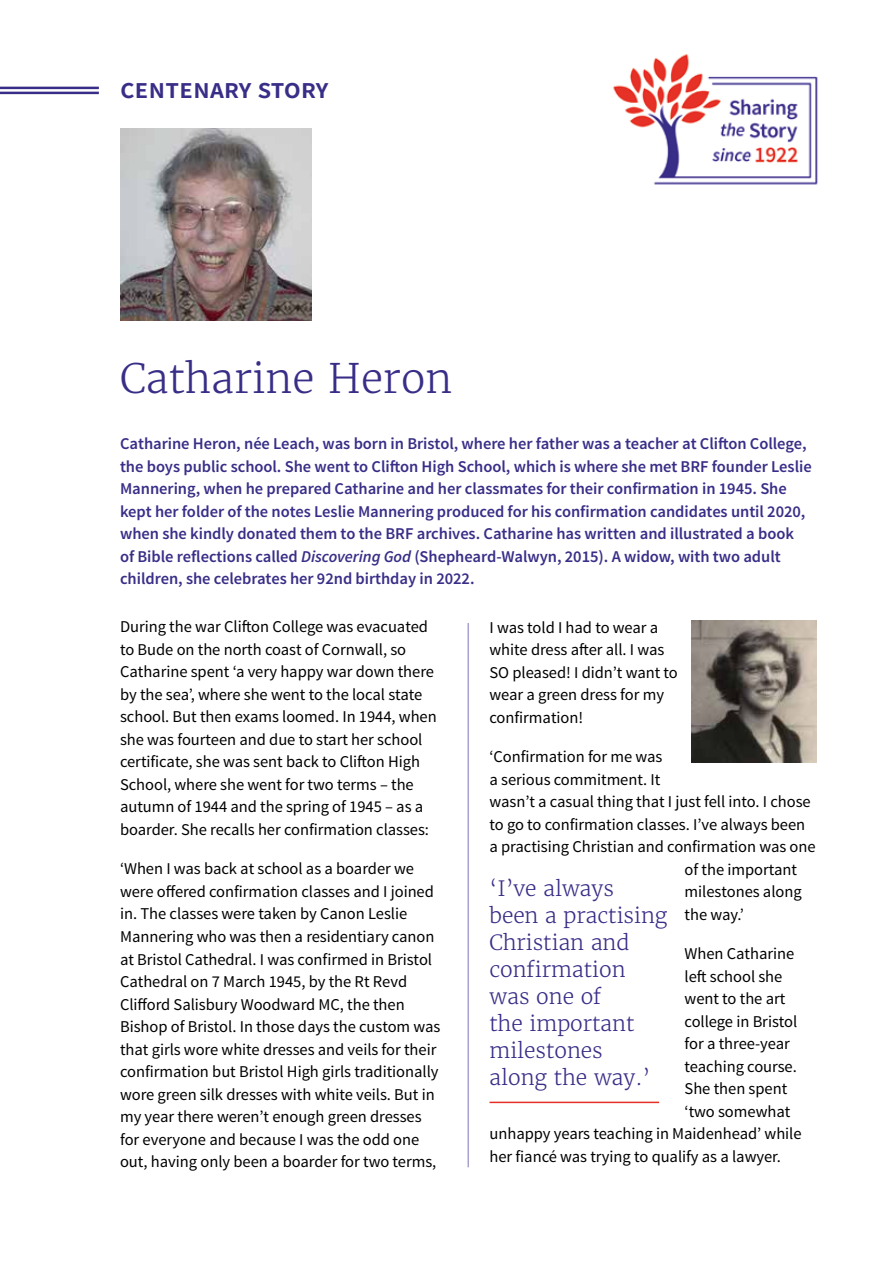
<style>
.page{position:relative;width:893px;height:1263px;background:#fff}
.page>*{position:absolute;margin:0;border:0;box-sizing:border-box;transform-origin:0 0}
.t1{font:300 40.5px "Merriweather";color:#382e87}
.t2{font:600 28.5px "Source Sans Pro";color:#382e87}
.t3{font:300 21px/27px "Merriweather";letter-spacing:-.005em;color:#382e87}
.t4{font:16.5px/22.5px "Source Sans Pro";letter-spacing:-.005em;color:#000}
.t5{font:600 16.5px/22.5px "Source Sans Pro";letter-spacing:-.005em;color:#382e87}
.s1{font-style:italic}
</style>
<div class="page">
<img style="left:120px;top:129px;width:191px;height:191px">
<hr style="left:467px;top:623px;width:2px;height:544px;background:#aaa1cf">
<img style="left:613px;top:54px;width:205px;height:131px">
<hr style="left:0;top:87px;width:99px;height:2px;background:#382e87">
<hr style="left:0;top:92px;width:99px;height:2px;background:#382e87">
<hr style="left:489px;top:1102px;width:170px;height:1px;background:#e63027">
<img style="left:691px;top:621px;width:125px;height:141px">
<h2 class="t2" style="left:120px;top:70px;width:210px">centenary story</h2>
<h1 class="t1" style="left:120px;top:353px;width:334px">Catharine Heron</h1>
<p class="t5" style="left:120px;top:433px;width:693px">Catharine Heron, née Leach, was born in Bristol, where her father was a teacher at Clifton College, the boys public school. She went to Clifton High School, which is where she met BRF founder Leslie Mannering, when he prepared Catharine and her classmates for their confirmation in 1945. She kept her folder of the notes Leslie Mannering produced for his confirmation candidates until 2020, when she kindly donated them to the BRF archives. Catharine has written and illustrated a book of Bible reflections called <span class="s1">Discovering God</span> (Shepheard-Walwyn, 2015). A widow, with two adult children, she celebrates her 92nd birthday in 2022.</p>
<p class="t4" style="left:120px;top:616px;width:318px">During the war Clifton College was evacuated to Bude on the north coast of Cornwall, so Catharine spent ‘a very happy war down there by the sea’, where she went to the local state school. But then exams loomed. In 1944, when she was fourteen and due to start her school certificate, she was sent back to Clifton High School, where she went for two terms – the autumn of 1944 and the spring of 1945 – as a boarder. She recalls her confirmation classes:</p>
<p class="t4" style="left:120px;top:858px;width:322px">‘When I was back at school as a boarder we were offered confirmation classes and I joined in. The classes were taken by Canon Leslie Mannering who was then a residentiary canon at Bristol Cathedral. I was confirmed in Bristol Cathedral on 7 March 1945, by the Rt Revd Clifford Salisbury Woodward MC, the then Bishop of Bristol. In those days the custom was that girls wore white dresses and veils for their confirmation but Bristol High girls traditionally wore green silk dresses with white veils. But in my year there weren’t enough green dresses for everyone and because I was the odd one out, having only been a boarder for two terms,</p>
<p class="t4" style="left:489px;top:616px;width:190px">I was told I had to wear a white dress after all. I was<br>SO pleased! I didn’t want to wear a green dress for my confirmation!</p>
<p class="t4" style="left:489px;top:746px;width:174px">‘Confirmation for me was</p>
<p class="t4" style="left:489px;top:768px;width:172px">a serious commitment. It</p>
<p class="t4" style="left:489px;top:791px;width:323px">wasn’t a casual thing that I just fell into. I chose</p>
<p class="t4" style="left:489px;top:813px;width:317px">to go to confirmation classes. I’ve always been</p>
<p class="t4" style="left:489px;top:836px;width:328px">a practising Christian and confirmation was one</p>
<p class="t4" style="left:685px;top:858px;width:114px">of the important</p>
<p class="t4" style="left:685px;top:881px;width:119px">milestones along</p>
<p class="t4" style="left:685px;top:903px;width:61px">the way.’</p>
<p class="t4" style="left:685px;top:943px;width:111px">When Catharine</p>
<p class="t4" style="left:685px;top:965px;width:99px">left school she</p>
<p class="t4" style="left:685px;top:988px;width:102px">went to the art</p>
<p class="t4" style="left:685px;top:1010px;width:114px">college in Bristol</p>
<p class="t4" style="left:685px;top:1033px;width:107px">for a three-year</p>
<p class="t4" style="left:685px;top:1055px;width:114px">teaching course.</p>
<p class="t4" style="left:685px;top:1078px;width:104px">She then spent</p>
<p class="t4" style="left:685px;top:1100px;width:107px">‘two somewhat</p>
<p class="t4" style="left:489px;top:1123px;width:314px">unhappy years teaching in Maidenhead’ while</p>
<p class="t4" style="left:489px;top:1145px;width:293px">her fiancé was trying to qualify as a lawyer.</p>
<p class="t3" style="left:489px;top:875px;width:180px">‘I’ve always been a practising<br>Christian and confirmation was one of<br>the important milestones<br>along the way.’</p>
</div>
